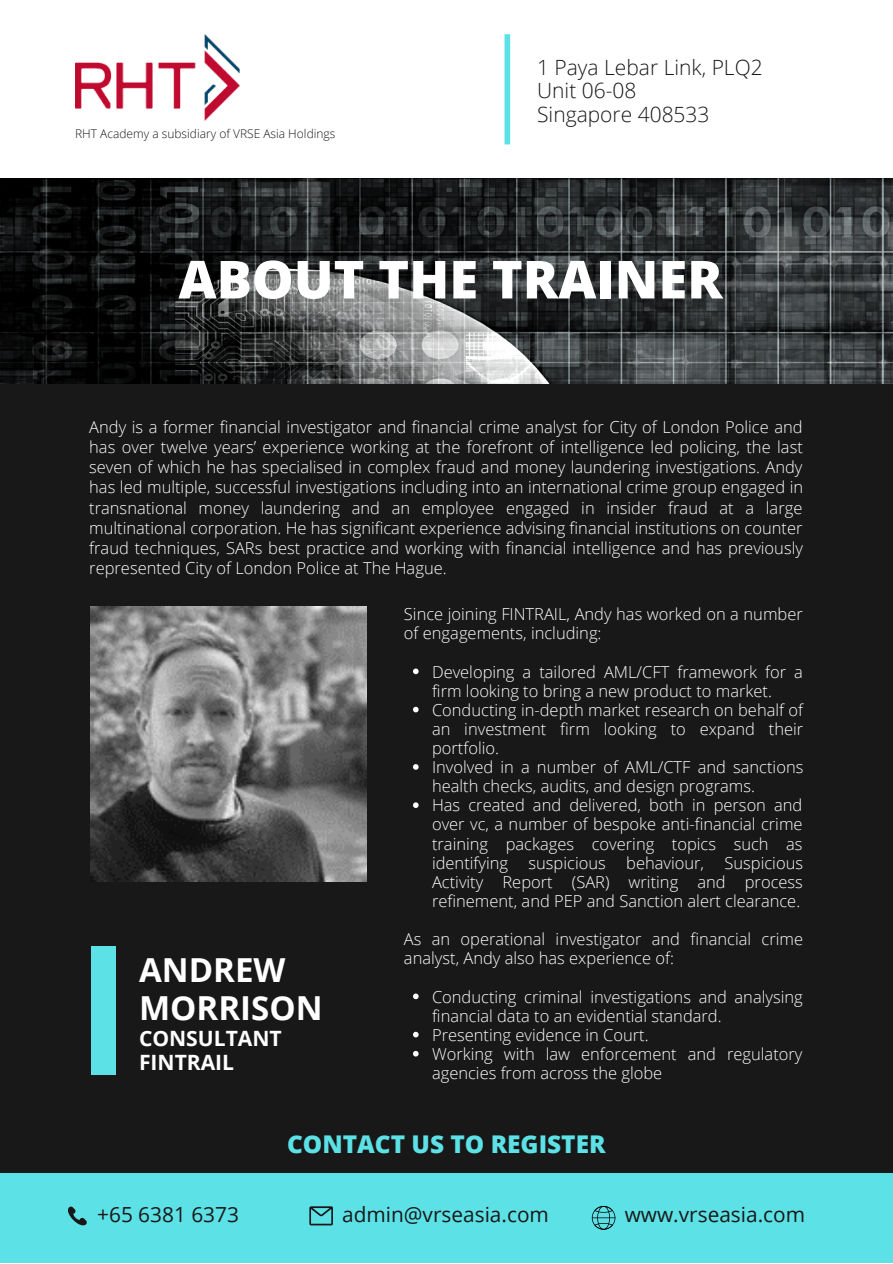
<style>
.page{position:relative;width:893px;height:1264px;background:#fff}
.page>*{position:absolute;margin:0;border:0;box-sizing:border-box;transform-origin:0 0}
.t1{font:800 52.5px "Open Sans";color:#fff}
.t2{font:700 33px/38.2px "Open Sans";color:#fff}
.t3{font:800 24.45px "Open Sans";color:#5ce1e6}
.t4{font:700 21.15px "Open Sans";color:#fff}
.t5{font:300 21px "Open Sans";color:#191818}
.t6{font:20.85px "Open Sans";color:#191818}
.t7{font:300 16.5px/19px "Open Sans";color:#fff}
.t8{font:300 12px "Open Sans";color:#191818}
</style>
<div class="page">
<div style="left:0;top:379px;width:892px;height:794px;background:#191818"></div>
<img style="left:0;top:178px;width:892px;height:206px">
<div style="left:504px;top:34px;width:6px;height:110px;background:#5ce1e6"></div>
<img style="left:75px;top:34px;width:164px;height:87px">
<img style="left:91px;top:606px;width:275px;height:276px">
<div style="left:91px;top:945px;width:24px;height:129px;background:#5ce1e6"></div>
<svg style="left:413px;top:668px;width:5px;height:6px"></svg>
<svg style="left:413px;top:706px;width:5px;height:6px"></svg>
<svg style="left:413px;top:764px;width:5px;height:5px"></svg>
<svg style="left:413px;top:802px;width:5px;height:6px"></svg>
<svg style="left:413px;top:993px;width:5px;height:6px"></svg>
<svg style="left:413px;top:1031px;width:5px;height:6px"></svg>
<svg style="left:413px;top:1050px;width:5px;height:6px"></svg>
<div style="left:0;top:1173px;width:892px;height:89px;background:#5ce1e6"></div>
<svg style="left:68px;top:1206px;width:19px;height:20px"></svg>
<svg style="left:309px;top:1206px;width:24px;height:19px"></svg>
<svg style="left:591px;top:1206px;width:24px;height:23px"></svg>
<p class="t8" style="left:75px;top:125px;width:262px">RHT Academy a subsidiary of VRSE Asia Holdings</p>
<p class="t5" style="left:537px;top:52px;width:227px">1 Paya Lebar Link, PLQ2</p>
<p class="t5" style="left:537px;top:76px;width:101px">Unit 06-08</p>
<p class="t5" style="left:537px;top:99px;width:174px">Singapore 408533</p>
<p class="t1" style="left:178px;top:242px;width:545px">ABOUT THE TRAINER</p>
<p class="t7" style="left:89px;top:416px;width:715px;line-height:20.2px;text-align:justify">Andy is a former financial investigator and financial crime analyst for City of London Police and has over twelve years’ experience working at the forefront of intelligence led policing, the last seven of which he has specialised in complex fraud and money laundering investigations. Andy has led multiple, successful investigations including into an international crime group engaged in transnational money laundering and an employee engaged in insider fraud at a large multinational corporation. He has significant experience advising financial institutions on counter fraud techniques, SARs best practice and working with financial intelligence and has previously represented City of London Police at The Hague.</p>
<p class="t7" style="left:404px;top:604px;width:400px">Since joining FINTRAIL, Andy has worked on a number of engagements, including:</p>
<p class="t2" style="left:139px;top:950px;width:185px">ANDREW<br>MORRISON</p>
<p class="t4" style="left:139px;top:1023px;width:144px">CONSULTANT</p>
<p class="t4" style="left:139px;top:1047px;width:97px">FINTRAIL</p>
<p class="t7" style="left:432px;top:661px;width:372px">Developing a tailored AML/CFT framework for a firm looking to bring a new product to market.</p>
<p class="t7" style="left:432px;top:699px;width:373px;text-align:justify">Conducting in-depth market research on behalf of an investment firm looking to expand their portfolio.</p>
<p class="t7" style="left:432px;top:757px;width:373px">Involved in a number of AML/CTF and sanctions health checks, audits, and design programs.</p>
<p class="t7" style="left:432px;top:795px;width:372px;text-align:justify">Has created and delivered, both in person and over vc, a number of bespoke anti-financial crime training packages covering topics such as identifying suspicious behaviour, Suspicious Activity Report (SAR) writing and process refinement, and PEP and Sanction alert clearance.</p>
<p class="t7" style="left:404px;top:929px;width:400px">As an operational investigator and financial crime analyst, Andy also has experience of:</p>
<p class="t7" style="left:432px;top:986px;width:372px">Conducting criminal investigations and analysing financial data to an evidential standard.</p>
<p class="t7" style="left:432px;top:1024px;width:218px">Presenting evidence in Court.</p>
<p class="t7" style="left:432px;top:1043px;width:372px">Working with law enforcement and regulatory agencies from across the globe</p>
<p class="t3" style="left:287px;top:1126px;width:320px">CONTACT US TO REGISTER</p>
<p class="t6" style="left:97px;top:1199px;width:143px">+65 6381 6373</p>
<p class="t6" style="left:342px;top:1199px;width:208px">admin@vrseasia.com</p>
<p class="t6" style="left:624px;top:1199px;width:182px">www.vrseasia.com</p>
</div>
